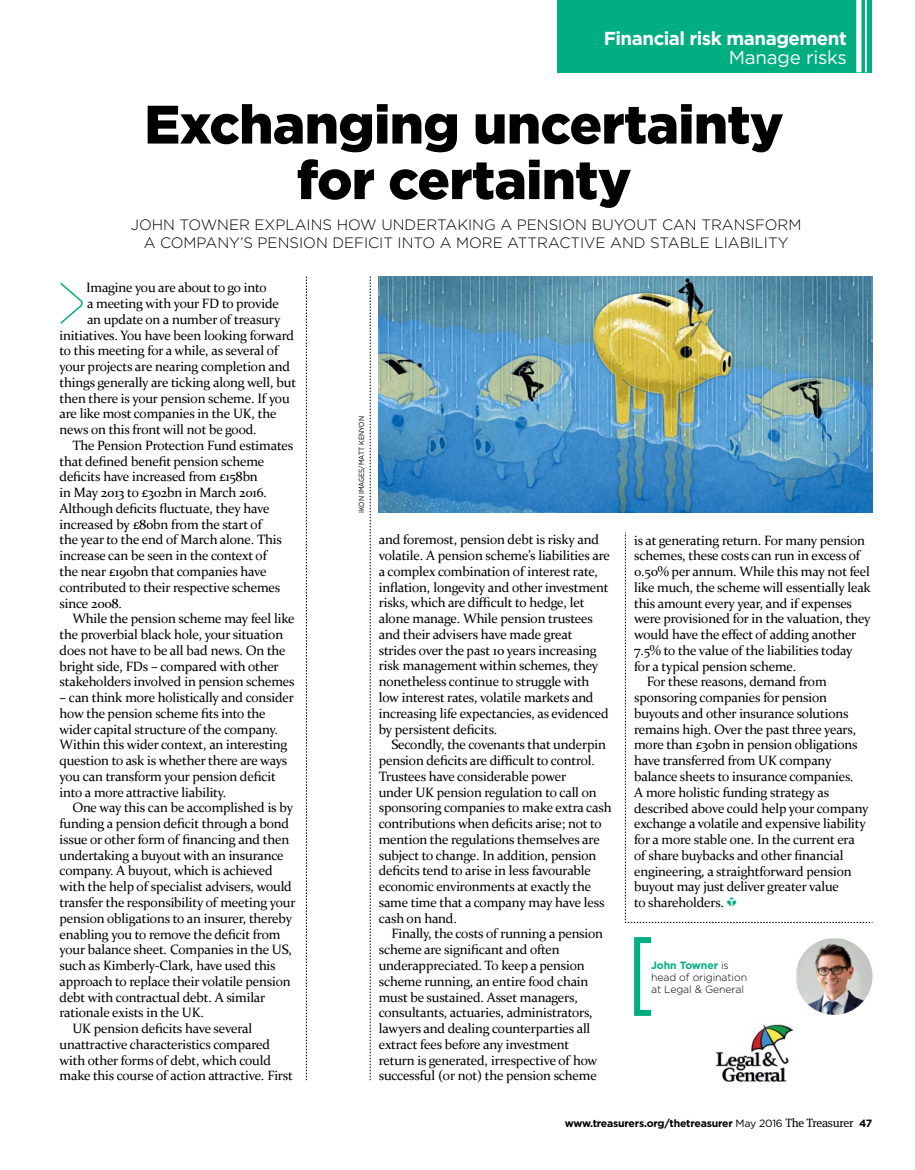
<style>
.page{position:relative;width:915px;height:1170px;background:#fff}
.page>*{position:absolute;margin:0;border:0;box-sizing:border-box;transform-origin:0 0}
.t1{font:900 54px/55.5px "Gotham";letter-spacing:-.015em;color:#000;text-align:center}
.t2{font:700 18.75px "Gotham";letter-spacing:-.025em;color:#fff}
.t3{font:18.75px "Gotham";letter-spacing:-.01em;color:#fff}
.t4{font:300 15px/18px "Gotham";color:#000;text-align:center}
.t5{font:13.5px/15.8px "Constantia";letter-spacing:-.015em;color:#000}
.t6{font:700 10.5px "Gotham";letter-spacing:-.02em;color:#000}
.t7{font:300 10.5px/12px "Gotham";letter-spacing:-.01em;color:#000}
.t8{font:7.5px "Gotham Narrow";color:#000}
.s1{font-weight:700;color:#00ae81}
.s2{font-weight:400}
.s3{font-family:"Meta Serif";font-weight:400;font-size:12px}
</style>
<div class="page">
<svg style="left:60px;top:282px;width:23px;height:42px"></svg>
<svg style="left:306px;top:276px;width:1px;height:804px"></svg>
<svg style="left:370px;top:276px;width:1px;height:804px"></svg>
<svg style="left:625px;top:534px;width:245px;height:389px"></svg>
<div style="left:566px;top:0;width:5px;height:73px;background:#00ae81"></div>
<div style="left:557px;top:0;width:315px;height:72px;background:#00ae81"></div>
<hr style="left:864px;top:0;width:2px;height:72px;background:#fff">
<svg style="left:856px;top:0;width:5px;height:72px"></svg>
<div style="left:634px;top:937px;width:20px;height:78px;border:6px solid #00ae81"></div>
<img style="left:796px;top:938px;width:76px;height:76px">
<img style="left:378px;top:276px;width:494px;height:237px">
<img style="left:715px;top:1024px;width:79px;height:58px">
<h2 class="t2" style="left:603px;top:26px;width:244px">Financial risk management</h2>
<h2 class="t3" style="left:728px;top:45px;width:120px">Manage risks</h2>
<h1 class="t1" style="left:144px;top:96px;width:640px">Exchanging uncertainty for certainty</h1>
<p class="t4" style="left:131px;top:215px;width:672px">JOHN TOWNER EXPLAINS HOW UNDERTAKING A PENSION BUYOUT CAN TRANSFORM<br>A COMPANY’S PENSION DEFICIT INTO A MORE ATTRACTIVE AND STABLE LIABILITY</p>
<p class="t5" style="left:86px;top:279px;width:182px">Imagine you are about to go into</p>
<p class="t5" style="left:87px;top:295px;width:193px">a meeting with your FD to provide</p>
<p class="t5" style="left:87px;top:310px;width:195px">an update on a number of treasury</p>
<p class="t5" style="left:60px;top:326px;width:236px">initiatives. You have been looking forward</p>
<p class="t5" style="left:60px;top:342px;width:220px">to this meeting for a while, as several of</p>
<p class="t5" style="left:60px;top:358px;width:232px">your projects are nearing completion and</p>
<p class="t5" style="left:60px;top:374px;width:238px">things generally are ticking along well, but</p>
<p class="t5" style="left:60px;top:389px;width:232px">then there is your pension scheme. If you</p>
<p class="t5" style="left:60px;top:405px;width:218px">are like most companies in the UK, the</p>
<p class="t5" style="left:60px;top:421px;width:198px">news on this front will not be good.</p>
<p class="t5" style="left:72px;top:437px;width:222px">The Pension Protection Fund estimates</p>
<p class="t5" style="left:60px;top:452px;width:206px">that defined benefit pension scheme</p>
<p class="t5" style="left:60px;top:468px;width:200px">deficits have increased from £158bn</p>
<p class="t5" style="left:60px;top:484px;width:209px">in May 2013 to £302bn in March 2016.</p>
<p class="t5" style="left:60px;top:500px;width:211px">Although deficits fluctuate, they have</p>
<p class="t5" style="left:60px;top:515px;width:204px">increased by £80bn from the start of</p>
<p class="t5" style="left:60px;top:531px;width:224px">the year to the end of March alone. This</p>
<p class="t5" style="left:60px;top:547px;width:209px">increase can be seen in the context of</p>
<p class="t5" style="left:60px;top:563px;width:208px">the near £190bn that companies have</p>
<p class="t5" style="left:60px;top:578px;width:222px">contributed to their respective schemes</p>
<p class="t5" style="left:60px;top:594px;width:64px">since 2008.</p>
<p class="t5" style="left:72px;top:610px;width:224px">While the pension scheme may feel like</p>
<p class="t5" style="left:60px;top:626px;width:225px">the proverbial black hole, your situation</p>
<p class="t5" style="left:60px;top:641px;width:227px">does not have to be all bad news. On the</p>
<p class="t5" style="left:60px;top:657px;width:221px">bright side, FDs – compared with other</p>
<p class="t5" style="left:60px;top:673px;width:236px">stakeholders involved in pension schemes</p>
<p class="t5" style="left:60px;top:689px;width:236px">– can think more holistically and consider how the pension scheme fits into the wider capital structure of the company.<br>Within this wider context, an interesting question to ask is whether there are ways you can transform your pension deficit into a more attractive liability.</p>
<p class="t5" style="left:72px;top:799px;width:222px">One way this can be accomplished is by</p>
<p class="t5" style="left:60px;top:815px;width:231px">funding a pension deficit through a bond</p>
<p class="t5" style="left:60px;top:830px;width:231px">issue or other form of financing and then</p>
<p class="t5" style="left:60px;top:846px;width:225px">undertaking a buyout with an insurance</p>
<p class="t5" style="left:60px;top:862px;width:215px">company. A buyout, which is achieved</p>
<p class="t5" style="left:60px;top:878px;width:234px">with the help of specialist advisers, would</p>
<p class="t5" style="left:60px;top:893px;width:237px">transfer the responsibility of meeting your</p>
<p class="t5" style="left:60px;top:909px;width:234px">pension obligations to an insurer, thereby</p>
<p class="t5" style="left:60px;top:925px;width:222px">enabling you to remove the deficit from</p>
<p class="t5" style="left:60px;top:941px;width:234px">your balance sheet. Companies in the US,</p>
<p class="t5" style="left:60px;top:956px;width:217px">such as Kimberly-Clark, have used this</p>
<p class="t5" style="left:60px;top:972px;width:232px">approach to replace their volatile pension</p>
<p class="t5" style="left:60px;top:988px;width:207px">debt with contractual debt. A similar</p>
<p class="t5" style="left:60px;top:1004px;width:146px">rationale exists in the UK.</p>
<p class="t5" style="left:72px;top:1019px;width:181px">UK pension deficits have several</p>
<p class="t5" style="left:60px;top:1035px;width:212px">unattractive characteristics compared</p>
<p class="t5" style="left:60px;top:1051px;width:213px">with other forms of debt, which could</p>
<p class="t5" style="left:60px;top:1067px;width:235px">make this course of action attractive. First</p>
<p class="t8" style="left:356px;top:513px;width:98px;rotate:-90deg">IKON IMAGES/MATT KENYON</p>
<p class="t5" style="left:378px;top:531px;width:232px">and foremost, pension debt is risky and volatile. A pension scheme’s liabilities are a complex combination of interest rate, inflation, longevity and other investment risks, which are difficult to hedge, let alone manage. While pension trustees and their advisers have made great strides over the past 10 years increasing risk management within schemes, they nonetheless continue to struggle with low interest rates, volatile markets and increasing life expectancies, as evidenced by persistent deficits.</p>
<p class="t5" style="left:378px;top:736px;width:234px;text-indent:13px">Secondly, the covenants that underpin pension deficits are difficult to control.<br>Trustees have considerable power<br>under UK pension regulation to call on sponsoring companies to make extra cash contributions when deficits arise; not to mention the regulations themselves are subject to change. In addition, pension deficits tend to arise in less favourable economic environments at exactly the same time that a company may have less cash on hand.</p>
<p class="t5" style="left:378px;top:925px;width:226px;text-indent:13px">Finally, the costs of running a pension scheme are significant and often underappreciated. To keep a pension scheme running, an entire food chain must be sustained. Asset managers, consultants, actuaries, administrators, lawyers and dealing counterparties all extract fees before any investment return is generated, irrespective of how successful (or not) the pension scheme</p>
<p class="t5" style="left:634px;top:531px;width:232px">is at generating return. For many pension</p>
<p class="t5" style="left:634px;top:547px;width:227px">schemes, these costs can run in excess of</p>
<p class="t5" style="left:634px;top:563px;width:237px">0.50% per annum. While this may not feel</p>
<p class="t5" style="left:634px;top:578px;width:238px">like much, the scheme will essentially leak</p>
<p class="t5" style="left:634px;top:594px;width:219px">this amount every year, and if expenses</p>
<p class="t5" style="left:634px;top:610px;width:238px">were provisioned for in the valuation, they</p>
<p class="t5" style="left:634px;top:626px;width:224px">would have the effect of adding another</p>
<p class="t5" style="left:634px;top:641px;width:220px">7.5% to the value of the liabilities today</p>
<p class="t5" style="left:634px;top:657px;width:164px">for a typical pension scheme.</p>
<p class="t5" style="left:646px;top:673px;width:181px">For these reasons, demand from</p>
<p class="t5" style="left:634px;top:689px;width:194px">sponsoring companies for pension</p>
<p class="t5" style="left:634px;top:704px;width:216px">buyouts and other insurance solutions</p>
<p class="t5" style="left:634px;top:720px;width:223px">remains high. Over the past three years,</p>
<p class="t5" style="left:634px;top:736px;width:225px">more than £30bn in pension obligations</p>
<p class="t5" style="left:634px;top:752px;width:199px">have transferred from UK company</p>
<p class="t5" style="left:634px;top:767px;width:221px">balance sheets to insurance companies.</p>
<p class="t5" style="left:634px;top:783px;width:196px">A more holistic funding strategy as</p>
<p class="t5" style="left:634px;top:799px;width:236px">described above could help your company</p>
<p class="t5" style="left:634px;top:815px;width:233px">exchange a volatile and expensive liability</p>
<p class="t5" style="left:634px;top:830px;width:222px">for a more stable one. In the current era</p>
<p class="t5" style="left:634px;top:846px;width:211px">of share buybacks and other financial</p>
<p class="t5" style="left:634px;top:862px;width:219px">engineering, a straightforward pension</p>
<p class="t5" style="left:634px;top:878px;width:206px">buyout may just deliver greater value</p>
<p class="t5" style="left:634px;top:893px;width:91px">to shareholders.</p>
<p class="t7" style="left:651px;top:958px;width:97px"><span class="s1">John Towner</span> is head of origination at Legal &amp; General</p>
<p class="t6" style="left:564px;top:1116px;width:309px">www.treasurers.org/thetreasurer <span class="s2">May 2016</span> <span class="s3">The Treasurer</span> 47</p>
</div>
